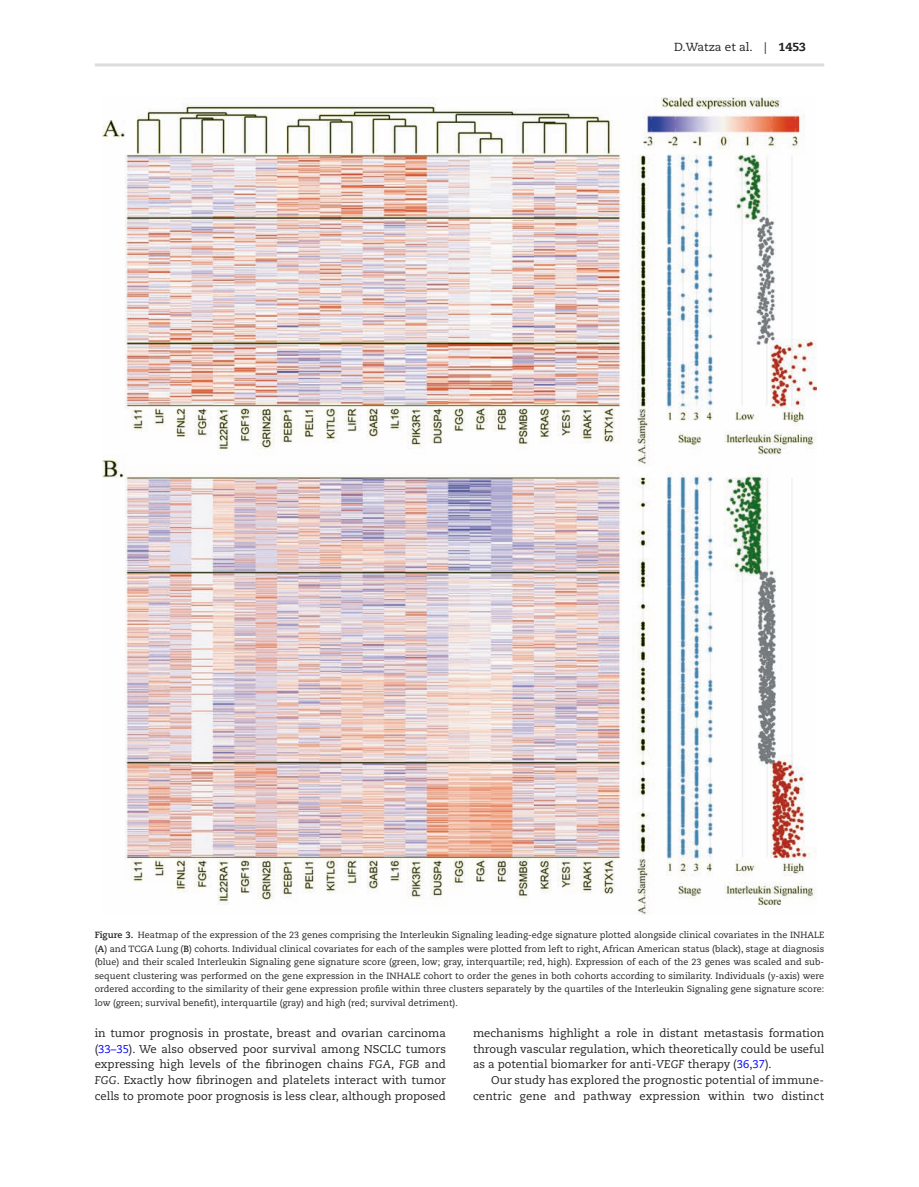
<style>
.page{position:relative;width:919px;height:1187px;background:#fff}
.page>*{position:absolute;margin:0;border:0;box-sizing:border-box;transform-origin:0 0}
.t1{font:11.7px "Caecilia LT Std";color:#231f20}
.t2{font:11.25px/15.8px "Caecilia LT Std";color:#231f20;text-align:justify}
.t3{font:9px/13.5px "Caecilia LT Std";color:#231f20;text-align:justify}
.s1{font-weight:800}
.s2{font-weight:700}
.s3{font-style:italic}
.s4{color:#00f}
</style>
<div class="page">
<hr style="left:95px;top:63px;width:729px;height:3px;background:#dcdddf">
<img style="left:102px;top:98px;width:714px;height:816px">
<p class="t1" style="left:674px;top:41px;width:134px">D.Watza et al. | <span class="s1">1453</span></p>
<p class="t3" style="left:95px;top:928px;width:731px"><span class="s2">Figure 3.</span> Heatmap of the expression of the 23 genes comprising the Interleukin Signaling leading-edge signature plotted alongside clinical covariates in the INHALE (<span class="s2">A</span>) and TCGA Lung (<span class="s2">B</span>) cohorts. Individual clinical covariates for each of the samples were plotted from left to right, African American status (black), stage at diagnosis (blue) and their scaled Interleukin Signaling gene signature score (green, low; gray, interquartile; red, high). Expression of each of the 23 genes was scaled and sub&shy;sequent clustering was performed on the gene expression in the INHALE cohort to order the genes in both cohorts according to similarity. Individuals (<span class="s3">y</span>-axis) were ordered according to the similarity of their gene expression profile within three clusters separately by the quartiles of the Interleukin Signaling gene signature score: low (green; survival benefit), interquartile (gray) and high (red; survival detriment).</p>
<p class="t2" style="left:95px;top:1025px;width:353px">in tumor prognosis in prostate, breast and ovarian carcinoma (<span class="s4">33–35</span>). We also observed poor survival among NSCLC tumors expressing high levels of the fibrinogen chains <span class="s3">FGA</span>, <span class="s3">FGB</span> and <span class="s3">FGG</span>. Exactly how fibrinogen and platelets interact with tumor cells to promote poor prognosis is less clear, although proposed</p>
<p class="t2" style="left:473px;top:1025px;width:353px">mechanisms highlight a role in distant metastasis formation through vascular regulation, which theoretically could be useful as a potential biomarker for anti-<span class="s3">VEGF</span> therapy (<span class="s4">36</span>,<span class="s4">37</span>).</p>
<p class="t2" style="left:473px;top:1072px;width:353px;text-align:right">Our study has explored the prognostic potential of immune&shy;centric gene and pathway expression within two distinct</p>
</div>
